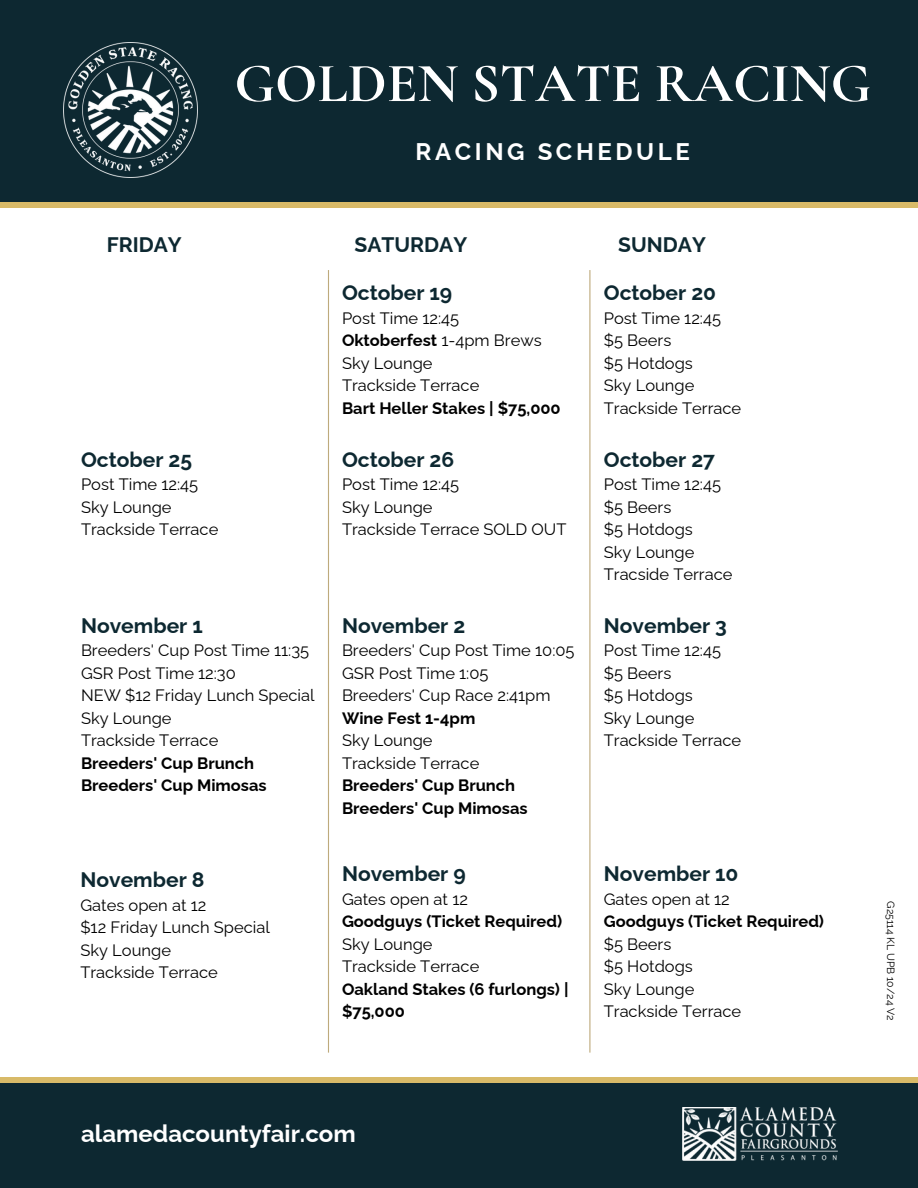
<style>
.page{position:relative;width:918px;height:1188px;background:#fff}
.page>*{position:absolute;margin:0;border:0;box-sizing:border-box;transform-origin:0 0}
.t1{font:700 55.5px "Cormorant Garamond";color:#fff}
.t2{font:700 24px "Raleway";color:#fff}
.t3{font:700 24px "Raleway";letter-spacing:.15em;color:#fff}
.t4{font:700 21px "Raleway";color:#0d2831}
.t5{font:16.5px/22.5px "Raleway";color:#000}
.t6{font:700 16.5px/22.5px "Raleway";color:#000}
.t7{font:10.5px "Raleway";color:#000}
.s1{font-weight:700}
.s2{font-weight:400}
</style>
<div class="page">
<div style="left:0;top:0;width:918px;height:205px;background:#0d2831"></div>
<div style="left:0;top:202px;width:918px;height:6px;background:#d8ba68"></div>
<img style="left:63px;top:42px;width:135px;height:135px">
<div style="left:0;top:1080px;width:918px;height:108px;background:#0d2831"></div>
<div style="left:0;top:1077px;width:918px;height:6px;background:#d8ba68"></div>
<img style="left:683px;top:1107px;width:154px;height:54px">
<hr style="left:328px;top:270px;width:1px;height:783px;background:#beaa7c">
<hr style="left:589px;top:270px;width:1px;height:783px;background:#beaa7c">
<h1 class="t1" style="left:234px;top:50px;width:638px">GOLDEN STATE RACING</h1>
<h2 class="t3" style="left:416px;top:137px;width:276px">RACING SCHEDULE</h2>
<h5 class="t4" style="left:107px;top:232px;width:76px">FRIDAY</h5>
<h5 class="t4" style="left:355px;top:232px;width:114px">SATURDAY</h5>
<h5 class="t4" style="left:618px;top:232px;width:89px">SUNDAY</h5>
<h4 class="t4" style="left:81px;top:447px;width:112px">October 25</h4>
<h4 class="t5" style="left:81px;top:473px;width:139px">Post Time 12:45<br>Sky Lounge<br>Trackside Terrace</h4>
<h5 class="t4" style="left:342px;top:281px;width:112px">October 19</h5>
<h5 class="t5" style="left:342px;top:307px;width:220px">Post Time 12:45<br><span class="s1">Oktoberfest</span> 1-4pm Brews<br>Sky Lounge<br>Trackside Terrace<br><span class="s1">Bart Heller Stakes | $75,000</span></h5>
<h5 class="t4" style="left:342px;top:447px;width:114px">October 26</h5>
<h5 class="t5" style="left:342px;top:473px;width:226px">Post Time 12:45<br>Sky Lounge<br>Trackside Terrace SOLD OUT</h5>
<h5 class="t4" style="left:81px;top:613px;width:123px">November 1</h5>
<h5 class="t5" style="left:81px;top:639px;width:235px">Breeders' Cup Post Time 11:35<br>GSR Post Time 12:30<br>NEW $12 Friday Lunch Special<br>Sky Lounge<br>Trackside Terrace<br><span class="s1">Breeders' Cup Brunch<br>Breeders' Cup Mimosas</span></h5>
<p class="t4" style="left:80px;top:867px;width:126px">November 8</p>
<p class="t5" style="left:80px;top:894px;width:191px">Gates open at 12<br>$12 Friday Lunch Special<br>Sky Lounge<br>Trackside Terrace</p>
<h5 class="t4" style="left:342px;top:613px;width:125px">November 2</h5>
<h5 class="t5" style="left:342px;top:639px;width:234px">Breeders' Cup Post Time 10:05<br>GSR Post Time 1:05<br>Breeders' Cup Race 2:41pm<br><span class="s1">Wine Fest 1-4pm<br></span>Sky Lounge<br>Trackside Terrace<br><span class="s1">Breeders' Cup Brunch<br>Breeders' Cup Mimosas</span></h5>
<h3 class="t4" style="left:342px;top:861px;width:125px">November 9</h3>
<h3 class="t6" style="left:342px;top:888px;width:228px"><span class="s2">Gates open at 12<br></span>Goodguys (Ticket Required)<br><span class="s2">Sky Lounge<br>Trackside Terrace<br></span>Oakland Stakes (6 furlongs) | $75,000</h3>
<h5 class="t4" style="left:604px;top:281px;width:114px">October 20</h5>
<h5 class="t5" style="left:604px;top:307px;width:139px">Post Time 12:45 $5 Beers<br>$5 Hotdogs<br>Sky Lounge<br>Trackside Terrace</h5>
<h5 class="t4" style="left:604px;top:447px;width:113px">October 27</h5>
<h5 class="t5" style="left:604px;top:473px;width:130px">Post Time 12:45 $5 Beers<br>$5 Hotdogs<br>Sky Lounge<br>Tracside Terrace</h5>
<h5 class="t4" style="left:604px;top:613px;width:125px">November 3</h5>
<h5 class="t5" style="left:604px;top:639px;width:139px">Post Time 12:45 $5 Beers<br>$5 Hotdogs<br>Sky Lounge<br>Trackside Terrace</h5>
<p class="t4" style="left:604px;top:861px;width:136px">November 10</p>
<p class="t5" style="left:604px;top:888px;width:222px">Gates open at 12<br><span class="s1">Goodguys (Ticket Required) </span>$5 Beers<br>$5 Hotdogs<br>Sky Lounge<br>Trackside Terrace</p>
<h5 class="t7" style="left:897px;top:901px;width:121px;rotate:90deg">G25114 KL UPB 10/24 V2</h5>
<h4 class="t2" style="left:81px;top:1120px;width:276px">alamedacountyfair.com</h4>
</div>
